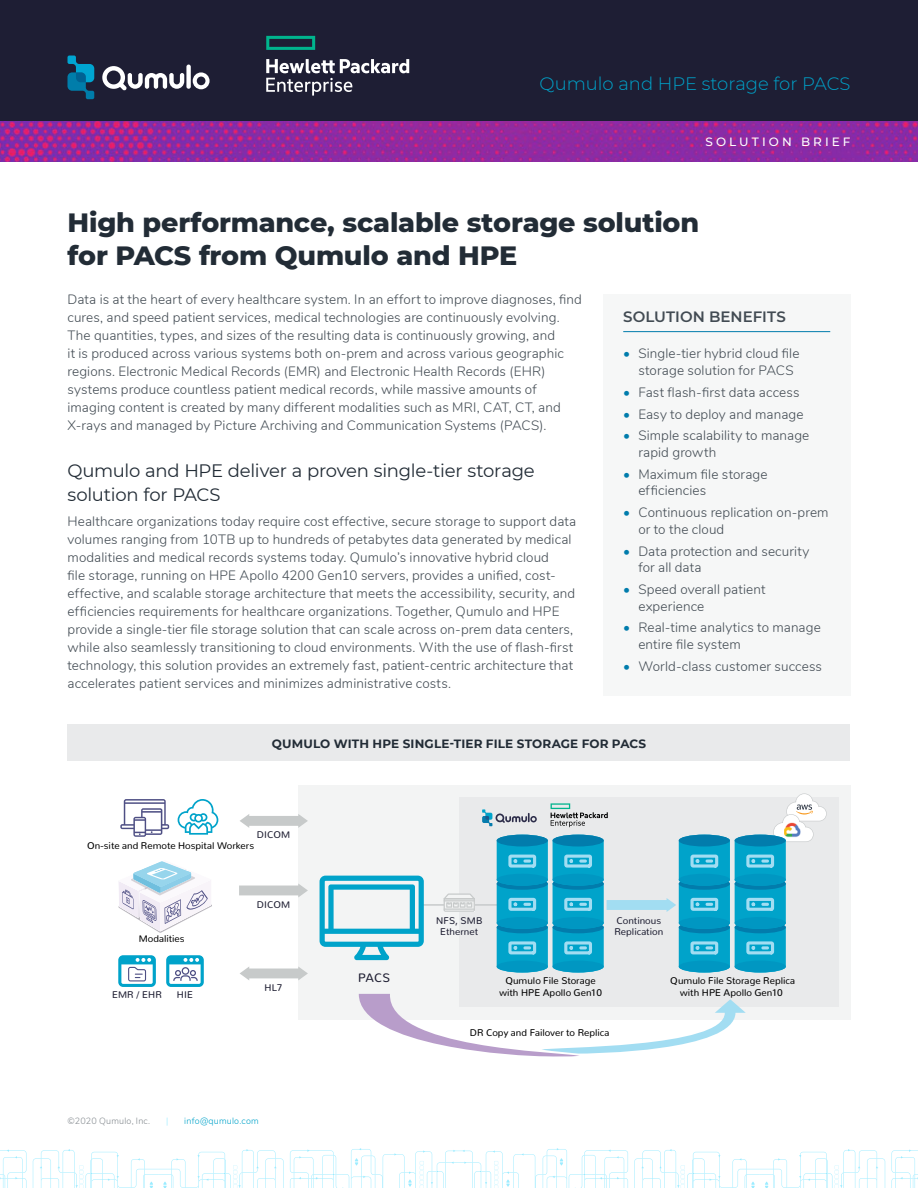
<style>
.page{position:relative;width:918px;height:1188px;background:#fff}
.page>*{position:absolute;margin:0;border:0;box-sizing:border-box;transform-origin:0 0}
.t1{font:800 27px/33px "Montserrat";letter-spacing:-.005em;color:#222c36}
.t2{font:18px/24px "Montserrat";letter-spacing:-.015em;color:#222c36}
.t3{font:300 18px "Montserrat";color:#00a3ca}
.t4{font:600 15px "Montserrat";letter-spacing:.005em;color:#424b53}
.t5{font:300 13.5px/18px "Nunito";letter-spacing:.01em;color:#424b53}
.t6{font:12.3px "Nunito";color:#1e1e32}
.t7{font:700 12px "Montserrat";letter-spacing:.015em;color:#222c36}
.t8{font:500 12px "Montserrat";letter-spacing:.26em;color:#fff}
.t9{font:9.75px/11.7px "Nunito";color:#000;text-align:center}
.t10{font:9.75px/11.7px "Nunito";color:#1e1e32;text-align:center}
.t11{font:300 9px "Nunito";letter-spacing:.02em;color:#858b90}
.t12{font:300 9px "Nunito";letter-spacing:.02em;color:#00a3ca}
.t13{font:300 9px "Nunito";color:#97ebff}
.s1{color:#007cac}
</style>
<div class="page">
<div style="left:603px;top:294px;width:247px;height:402px;background:#f6f7f7"></div>
<hr style="left:623px;top:331px;width:207px;height:1px;background:#007cac">
<div style="left:298px;top:785px;width:552px;height:235px;background:#f3f4f4"></div>
<div style="left:460px;top:797px;width:379px;height:210px;background:#e9eaeb"></div>
<svg style="left:359px;top:994px;width:387px;height:63px"></svg>
<hr style="left:421px;top:904px;width:99px;height:2px;background:#c7cacb">
<svg style="left:444px;top:894px;width:31px;height:18px"></svg>
<hr style="left:444px;top:909px;width:31px;height:1px;background:#c7caca">
<hr style="left:444px;top:900px;width:31px;height:1px;background:#c7caca">
<svg style="left:320px;top:876px;width:104px;height:84px"></svg>
<svg style="left:482px;top:793px;width:345px;height:180px"></svg>
<svg style="left:120px;top:799px;width:49px;height:38px"></svg>
<svg style="left:178px;top:799px;width:40px;height:36px"></svg>
<svg style="left:166px;top:955px;width:38px;height:32px"></svg>
<svg style="left:118px;top:955px;width:38px;height:32px"></svg>
<svg style="left:118px;top:861px;width:94px;height:72px"></svg>
<svg style="left:239px;top:884px;width:69px;height:13px"></svg>
<svg style="left:240px;top:814px;width:68px;height:14px"></svg>
<svg style="left:240px;top:967px;width:68px;height:13px"></svg>
<div style="left:68px;top:725px;width:782px;height:36px;background:#e9eaeb"></div>
<img style="left:0;top:122px;width:918px;height:40px">
<svg style="left:0;top:1148px;width:918px;height:40px"></svg>
<div style="left:0;top:0;width:918px;height:122px;background:#1e1e34"></div>
<svg style="left:102px;top:66px;width:82px;height:25px"></svg>
<div style="left:186px;top:65px;width:5px;height:24px;background:#fff;border-radius:2px"></div>
<svg style="left:193px;top:72px;width:17px;height:17px"></svg>
<svg style="left:68px;top:56px;width:26px;height:43px"></svg>
<svg style="left:266px;top:36px;width:49px;height:14px"></svg>
<svg style="left:266px;top:59px;width:143px;height:37px"></svg>
<h2 class="t3" style="left:540px;top:72px;width:312px">Qumulo and HPE storage for PACS</h2>
<p class="t8" style="left:705px;top:133px;width:147px">SOLUTION BRIEF</p>
<h1 class="t1" style="left:68px;top:205px;width:633px">High performance, scalable storage solution for PACS from Qumulo and HPE</h1>
<p class="t5" style="left:67px;top:290px;width:516px">Data is at the heart of every healthcare system. In an effort to improve diagnoses, find cures, and speed patient services, medical technologies are continuously evolving.<br>The quantities, types, and sizes of the resulting data is continuously growing, and<br>it is produced across various systems both on-prem and across various geographic regions. Electronic Medical Records (EMR) and Electronic Health Records (EHR) systems produce countless patient medical records, while massive amounts of imaging content is created by many different modalities such as MRI, CAT, CT, and X-rays and managed by Picture Archiving and Communication Systems (PACS).</p>
<h2 class="t2" style="left:68px;top:458px;width:469px">Qumulo and HPE deliver a proven single-tier storage solution for PACS</h2>
<p class="t5" style="left:68px;top:512px;width:510px">Healthcare organizations today require cost effective, secure storage to support data volumes ranging from 10TB up to hundreds of petabytes data generated by medical modalities and medical records systems today. Qumulo’s innovative hybrid cloud<br>file storage, running on HPE Apollo 4200 Gen10 servers, provides a unified, cost&shy;effective, and scalable storage architecture that meets the accessibility, security, and efficiencies requirements for healthcare organizations. Together, Qumulo and HPE provide a single-tier file storage solution that can scale across on-prem data centers, while also seamlessly transitioning to cloud environments. With the use of flash-first technology, this solution provides an extremely fast, patient-centric architecture that accelerates patient services and minimizes administrative costs.</p>
<p class="t4" style="left:623px;top:306px;width:164px">SOLUTION BENEFITS</p>
<p class="t5" style="left:638px;top:345px;width:163px;line-height:16.5px;text-indent:-15px"><span class="s1">•</span> Single-tier hybrid cloud file storage solution for PACS</p>
<p class="t5" style="left:623px;top:382px;width:178px"><span class="s1">•</span> Fast flash-first data access</p>
<p class="t5" style="left:623px;top:404px;width:182px"><span class="s1">•</span> Easy to deploy and manage</p>
<p class="t5" style="left:638px;top:427px;width:173px;line-height:16.5px;text-indent:-15px"><span class="s1">•</span> Simple scalability to manage rapid growth</p>
<p class="t5" style="left:638px;top:465px;width:131px;line-height:16.5px;text-indent:-15px"><span class="s1">•</span> Maximum file storage efficiencies</p>
<p class="t5" style="left:638px;top:504px;width:192px;line-height:16.5px;text-indent:-15px"><span class="s1">•</span> Continuous replication on-prem or to the cloud</p>
<p class="t5" style="left:638px;top:542px;width:173px;line-height:16.5px;text-indent:-15px"><span class="s1">•</span> Data protection and security for all data</p>
<p class="t5" style="left:638px;top:580px;width:129px;line-height:16.5px;text-indent:-15px"><span class="s1">•</span> Speed overall patient experience</p>
<p class="t5" style="left:638px;top:619px;width:184px;line-height:16.5px;text-indent:-15px"><span class="s1">•</span> Real-time analytics to manage entire file system</p>
<p class="t5" style="left:623px;top:656px;width:200px"><span class="s1">•</span> World-class customer success</p>
<p class="t7" style="left:272px;top:735px;width:376px">QUMULO WITH HPE SINGLE-TIER FILE STORAGE FOR PACS</p>
<p class="t10" style="left:257px;top:828px;width:35px">DICOM</p>
<p class="t9" style="left:87px;top:838px;width:169px">On-site and Remote Hospital Workers</p>
<p class="t9" style="left:139px;top:932px;width:47px">Modalities</p>
<p class="t10" style="left:112px;top:987px;width:51px">EMR / EHR</p>
<p class="t10" style="left:177px;top:987px;width:18px">HIE</p>
<p class="t10" style="left:257px;top:897px;width:35px">DICOM</p>
<p class="t10" style="left:265px;top:980px;width:19px">HL7</p>
<p class="t11" style="left:68px;top:1114px;width:84px">©2020 Qumulo, Inc.</p>
<p class="t13" style="left:166px;top:1114px;width:4px">|</p>
<p class="t12" style="left:184px;top:1114px;width:76px">info@qumulo.com</p>
<p class="t6" style="left:358px;top:967px;width:34px">PACS</p>
<p class="t10" style="left:436px;top:913px;width:48px">NFS, SMB<br>Ethernet</p>
<p class="t10" style="left:614px;top:913px;width:50px;text-align:left">Continous<br>Replication</p>
<p class="t9" style="left:499px;top:974px;width:104px">Qumulo File Storage with HPE Apollo Gen10</p>
<p class="t9" style="left:670px;top:974px;width:126px">Qumulo File Storage Replica with HPE Apollo Gen10</p>
<p class="t9" style="left:470px;top:1026px;width:141px">DR Copy and Failover to Replica</p>
</div>
